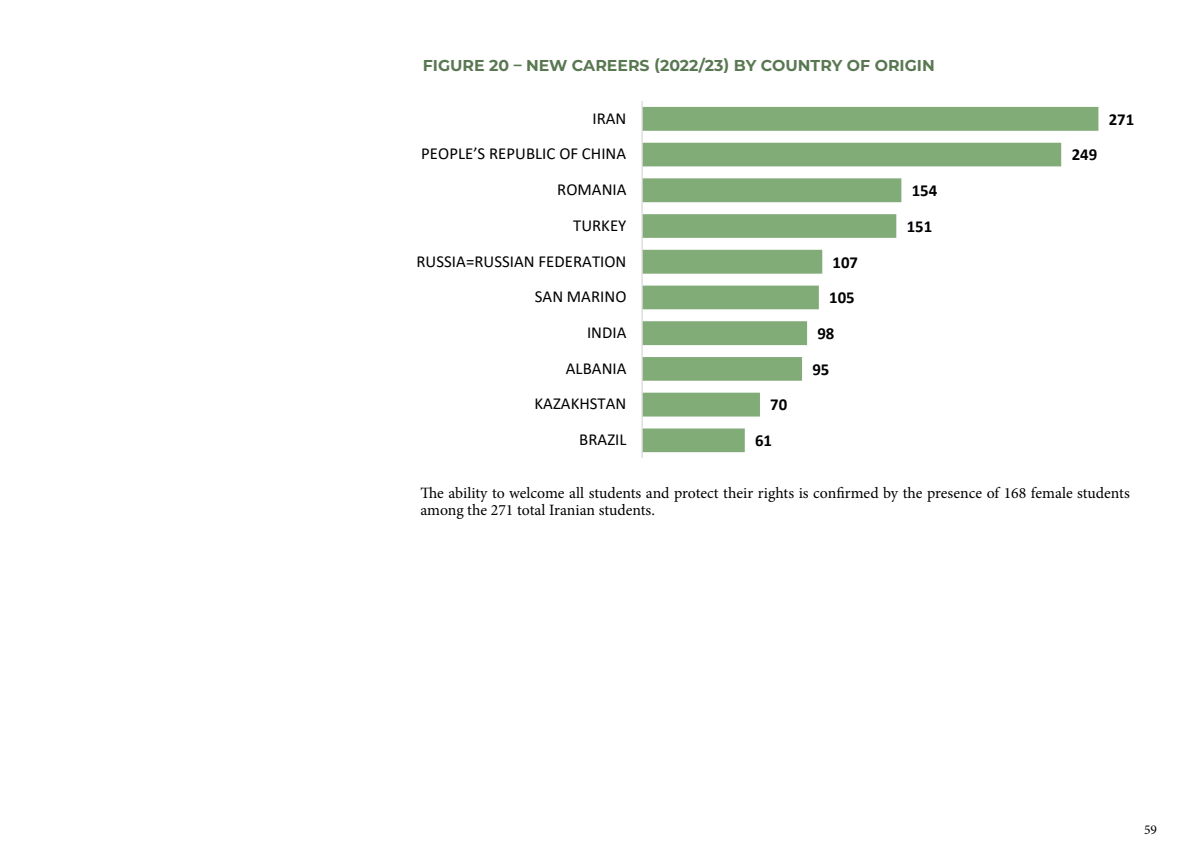
<style>
.page{position:relative;width:1191px;height:851px;background:#fff}
.page>*{position:absolute;margin:0;border:0;box-sizing:border-box;transform-origin:0 0}
.t1{font:18.6px "Calibri";color:#000}
.t2{font:16.8px "Calibri";color:#000}
.t3{font:700 16.8px "Calibri";color:#000}
.t4{font:15.75px/17.2px "Minion Pro";color:#000}
.t5{font:700 15.75px "Montserrat";color:#597852}
.t6{font:13.5px "Minion Pro";color:#000}
</style>
<div class="page">
<svg style="left:643px;top:107px;width:455px;height:345px"></svg>
<hr style="left:641px;top:101px;width:2px;height:357px;background:#d9d9d9">
<p class="t1" style="left:405px;top:43px;width:53px">Agg 20</p>
<p class="t5" style="left:423px;top:54px;width:513px">FIGURE 20 – NEW CAREERS (2022/23) BY COUNTRY OF ORIGIN</p>
<p class="t2" style="left:592px;top:106px;width:35px">IRAN</p>
<p class="t2" style="left:421px;top:142px;width:206px">PEOPLE’S REPUBLIC OF CHINA</p>
<p class="t2" style="left:557px;top:178px;width:71px">ROMANIA</p>
<p class="t3" style="left:911px;top:178px;width:27px">154</p>
<p class="t2" style="left:573px;top:213px;width:55px">TURKEY</p>
<p class="t3" style="left:906px;top:214px;width:27px">151</p>
<p class="t2" style="left:416px;top:249px;width:211px">RUSSIA=RUSSIAN FEDERATION</p>
<p class="t3" style="left:832px;top:250px;width:27px">107</p>
<p class="t2" style="left:535px;top:285px;width:93px">SAN MARINO</p>
<p class="t3" style="left:829px;top:286px;width:27px">105</p>
<p class="t2" style="left:587px;top:321px;width:41px">INDIA</p>
<p class="t3" style="left:817px;top:321px;width:19px">98</p>
<p class="t2" style="left:566px;top:356px;width:62px">ALBANIA</p>
<p class="t3" style="left:812px;top:357px;width:19px">95</p>
<p class="t2" style="left:534px;top:392px;width:93px">KAZAKHSTAN</p>
<p class="t3" style="left:770px;top:393px;width:19px">70</p>
<p class="t2" style="left:579px;top:428px;width:49px">BRAZIL</p>
<p class="t3" style="left:755px;top:428px;width:19px">61</p>
<p class="t3" style="left:1071px;top:143px;width:27px">249</p>
<p class="t3" style="left:1108px;top:107px;width:27px">271</p>
<p class="t4" style="left:420px;top:484px;width:711px">The ability to welcome all students and protect their rights is confirmed by the presence of 168 female students among the 271 total Iranian students.</p>
<p class="t6" style="left:1144px;top:820px;width:14px">59</p>
</div>
